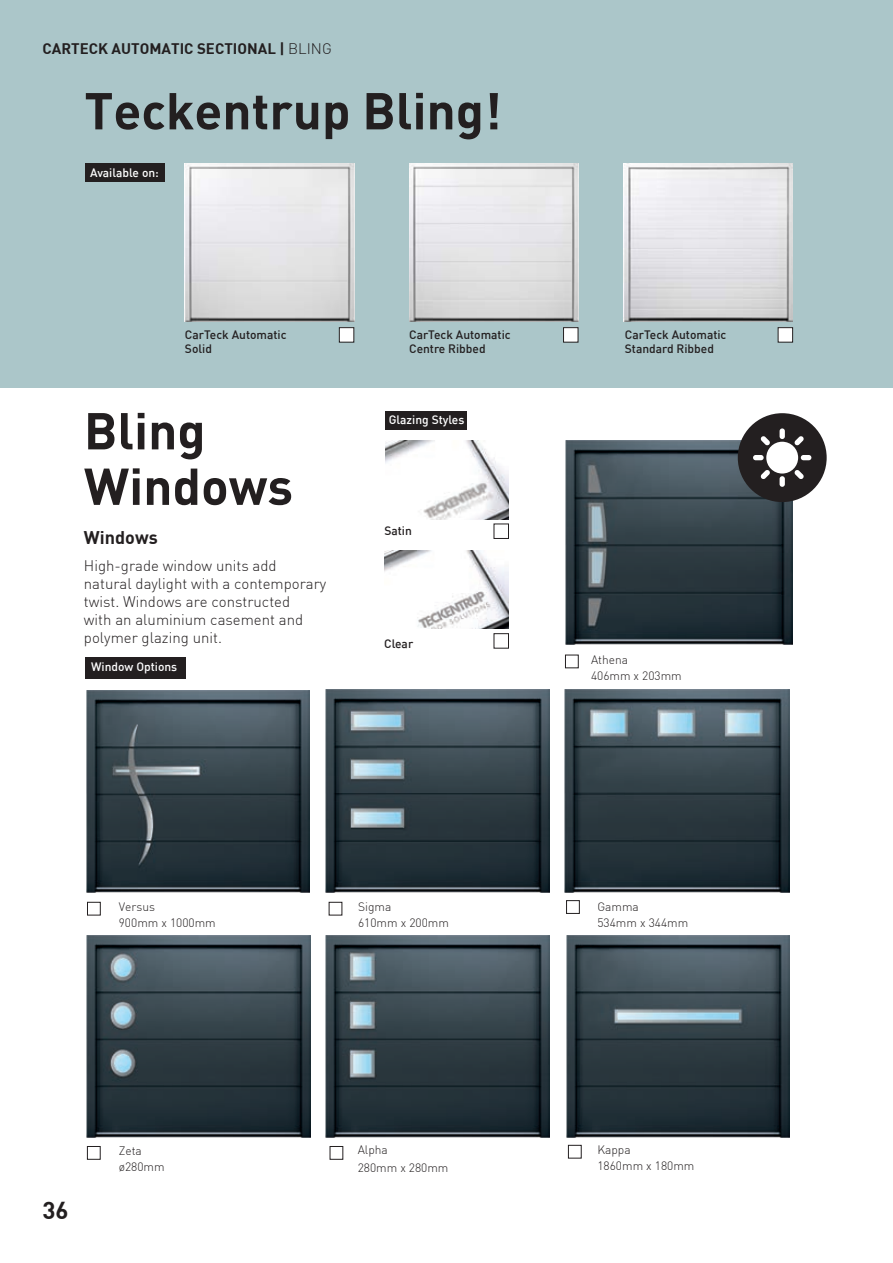
<style>
.page{position:relative;width:893px;height:1263px;background:#fff}
.page>*{position:absolute;margin:0;border:0;box-sizing:border-box;transform-origin:0 0}
.t1{font:51px/55.5px "DIN Bold";color:#231f20}
.t2{font:24px "DIN Bold";color:#231f20}
.t3{font:18px "DIN Bold";color:#231f20}
.t4{font:300 15px/18px "DIN";color:#231f20}
.t5{font:15px "DIN Bold";color:#231f20}
.t6{font:300 12px/16.2px "DIN";color:#231f20}
.t7{font:500 12px/13.5px "DIN";color:#231f20}
.t8{font:500 12px "DIN";color:#fff}
.s1{font-family:"DIN";font-weight:300}
</style>
<div class="page">
<div style="left:0;top:0;width:893px;height:388px;background:#abc6c9"></div>
<img style="left:185px;top:163px;width:169px;height:159px">
<img style="left:409px;top:163px;width:169px;height:159px">
<img style="left:624px;top:163px;width:169px;height:159px">
<div style="left:85px;top:657px;width:101px;height:21px;background:#231f20"></div>
<div style="left:565px;top:655px;width:14px;height:13px;border:1px solid #231f20"></div>
<div style="left:339px;top:328px;width:15px;height:14px;background:#fff"></div>
<div style="left:339px;top:327px;width:15px;height:15px;border:1px solid #231f20"></div>
<div style="left:563px;top:328px;width:15px;height:14px;background:#fff"></div>
<div style="left:563px;top:327px;width:15px;height:15px;border:1px solid #231f20"></div>
<div style="left:778px;top:328px;width:15px;height:14px;background:#fff"></div>
<div style="left:778px;top:327px;width:15px;height:15px;border:1px solid #231f20"></div>
<div style="left:85px;top:163px;width:79px;height:19px;background:#231f20"></div>
<img style="left:86px;top:691px;width:223px;height:202px">
<img style="left:326px;top:690px;width:224px;height:203px">
<img style="left:86px;top:935px;width:224px;height:203px">
<img style="left:566px;top:936px;width:223px;height:202px">
<img style="left:564px;top:689px;width:225px;height:204px">
<img style="left:565px;top:440px;width:228px;height:204px">
<img style="left:326px;top:935px;width:224px;height:203px">
<div style="left:568px;top:1145px;width:13px;height:13px;border:1px solid #231f20"></div>
<div style="left:329px;top:902px;width:13px;height:13px;border:1px solid #231f20"></div>
<div style="left:87px;top:902px;width:14px;height:13px;border:1px solid #231f20"></div>
<div style="left:566px;top:900px;width:14px;height:14px;border:1px solid #231f20"></div>
<div style="left:330px;top:1146px;width:13px;height:13px;border:1px solid #231f20"></div>
<div style="left:87px;top:1146px;width:13px;height:13px;border:1px solid #231f20"></div>
<div style="left:494px;top:633px;width:15px;height:15px;border:1px solid #231f20"></div>
<div style="left:494px;top:524px;width:15px;height:15px;border:1px solid #231f20"></div>
<div style="left:385px;top:411px;width:82px;height:18px;background:#231f20"></div>
<img style="left:384px;top:550px;width:125px;height:79px">
<img style="left:385px;top:440px;width:124px;height:79px">
<div style="left:738px;top:413px;width:89px;height:89px;background:#231f20;border-radius:50%"></div>
<div style="left:753px;top:455px;width:11px;height:5px;background:#fff;border-radius:3px"></div>
<div style="left:801px;top:455px;width:10px;height:5px;background:#fff;border-radius:3px"></div>
<svg style="left:760px;top:428px;width:44px;height:59px"></svg>
<p class="t5" style="left:43px;top:38px;width:291px">CARTECK AUTOMATIC SECTIONAL | <span class="s1">BLING</span></p>
<h1 class="t1" style="left:84px;top:81px;width:419px">Teckentrup Bling!</h1>
<p class="t8" style="left:90px;top:165px;width:70px">Available on:</p>
<p class="t7" style="left:185px;top:328px;width:103px">CarTeck Automatic<br>Solid</p>
<p class="t7" style="left:409px;top:328px;width:103px">CarTeck Automatic<br>Centre Ribbed</p>
<p class="t7" style="left:625px;top:328px;width:103px">CarTeck Automatic<br>Standard Ribbed</p>
<h1 class="t1" style="left:84px;top:401px;width:211px">Bling<br>Windows</h1>
<p class="t3" style="left:84px;top:526px;width:75px">Windows</p>
<p class="t4" style="left:84px;top:556px;width:244px">High-grade window units add natural daylight with a contemporary twist. Windows are constructed<br>with an aluminium casement and polymer glazing unit.</p>
<p class="t8" style="left:91px;top:659px;width:88px">Window Options</p>
<p class="t8" style="left:389px;top:412px;width:77px">Glazing Styles</p>
<p class="t7" style="left:384px;top:523px;width:29px">Satin</p>
<p class="t7" style="left:384px;top:637px;width:31px">Clear</p>
<p class="t6" style="left:119px;top:898px;width:98px">Versus<br>900mm x 1000mm</p>
<p class="t6" style="left:358px;top:898px;width:92px">Sigma<br>610mm x 200mm</p>
<p class="t6" style="left:591px;top:651px;width:92px">Athena<br>406mm x 203mm</p>
<p class="t6" style="left:597px;top:898px;width:92px">Gamma<br>534mm x 344mm</p>
<h2 class="t2" style="left:43px;top:1195px;width:28px">36</h2>
<p class="t6" style="left:119px;top:1142px;width:47px">Zeta ø280mm</p>
<p class="t6" style="left:597px;top:1141px;width:98px">Kappa<br>1860mm x 180mm</p>
<p class="t6" style="left:358px;top:1140px;width:92px;line-height:18px">Alpha<br>280mm x 280mm</p>
</div>
